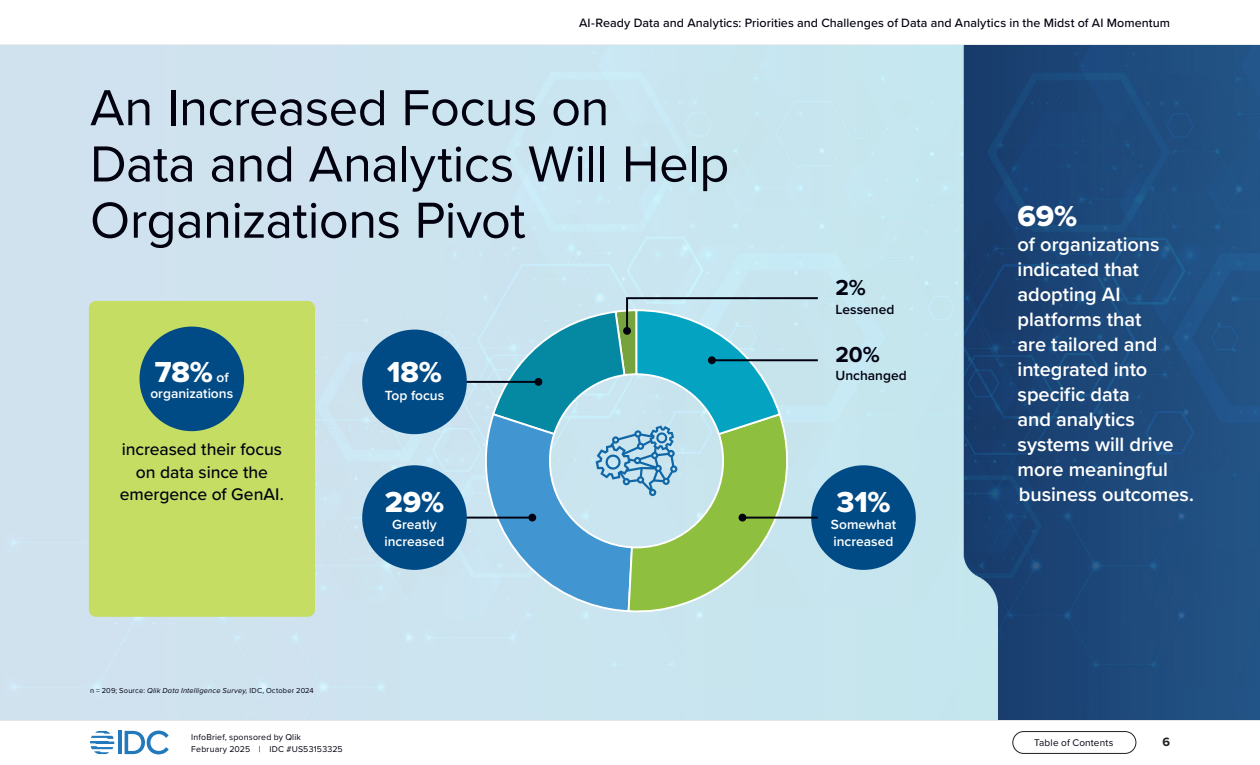
<style>
.page{position:relative;width:1260px;height:765px;background:#fff}
.page>*{position:absolute;margin:0;border:0;box-sizing:border-box;transform-origin:0 0}
.H2_Subsection{font:52.5px/56.2px "Proxima Nova";letter-spacing:-.01em;color:#01010f}
.Figure___Data_label_10pt__R{font:30px "Proxima Nova Extrabld";letter-spacing:-.005em;color:#fff}
.Figure___Key__L{font:700 22.5px "Proxima Nova";color:#01010f}
.Figure___Data_label_10pt__R-2{font:600 20px/25px "Proxima Nova";letter-spacing:-.005em;color:#fff}
.P___Subtitle_text_Medium_18pt{font:500 17.5px/22.5px "Proxima Nova";letter-spacing:-.005em;color:#01010f;text-align:center}
.Figure___Data_label_10pt__R-3{font:600 13.75px/16.2px "Proxima Nova";color:#fff}
.Figure___Key__L-2{font:600 13.75px "Proxima Nova";color:#01010f}
.t1{font:500 12.5px "Proxima Nova";letter-spacing:.005em;color:#01010f}
.t2{font:700 12.5px "Proxima Nova";color:#231f20}
.t3{font:10px "Proxima Nova";letter-spacing:.015em;color:#01010f}
.t4{font:8.75px/12.5px "Proxima Nova";letter-spacing:.02em;color:#01010f}
.Notes_and_sources__L{font:7.5px "Proxima Nova";letter-spacing:.025em;color:#01010f}
.s1{font-family:"Proxima Nova";font-weight:600;font-size:13.75px}
.s2{font-style:italic}
</style>
<div class="page">
<hr style="left:0;top:720px;width:1260px;height:1px;background:#dbdbdb">
<hr style="left:118px;top:731px;width:4px;height:23px;background:#2279bc">
<svg style="left:125px;top:731px;width:44px;height:23px"></svg>
<svg style="left:90px;top:731px;width:24px;height:23px"></svg>
<div style="left:1013px;top:731px;width:123px;height:23px;border:1px solid #231f20;border-radius:11px"></div>
<img style="left:0;top:45px;width:1260px;height:675px">
<div style="left:811px;top:465px;width:105px;height:105px;background:#004b85;border-radius:50%"></div>
<hr style="left:455px;top:517px;width:77px;height:2px;background:#01010f">
<hr style="left:455px;top:381px;width:83px;height:2px;background:#01010f">
<div style="left:362px;top:330px;width:105px;height:104px;background:#004b85;border-radius:50%"></div>
<div style="left:362px;top:465px;width:105px;height:105px;background:#004b85;border-radius:50%"></div>
<div style="left:89px;top:301px;width:226px;height:316px;background:#c6dd64;border-radius:7px"></div>
<div style="left:139px;top:327px;width:105px;height:104px;background:#004b85;border-radius:50%"></div>
<svg style="left:480px;top:296px;width:340px;height:317px;background:#8cc5c6"></svg>
<p class="t1" style="left:579px;top:13px;width:592px">AI-Ready Data and Analytics: Priorities and Challenges of Data and Analytics in the Midst of AI Momentum</p>
<p class="H2_Subsection" style="left:90px;top:77px;width:641px">An Increased Focus on<br>Data and Analytics Will Help<br>Organizations Pivot</p>
<p class="Figure___Data_label_10pt__R" style="left:155px;top:350px;width:75px">78% <span class="s1">of</span></p>
<p class="Figure___Data_label_10pt__R-3" style="left:150px;top:385px;width:84px">organizations</p>
<p class="P___Subtitle_text_Medium_18pt" style="left:120px;top:438px;width:166px">increased their focus on data since the emergence of GenAI.</p>
<p class="Notes_and_sources__L" style="left:90px;top:685px;width:225px">n = 209; Source: <span class="s2">Qlik Data Intelligence Survey,</span> IDC, October 2024</p>
<p class="Figure___Data_label_10pt__R" style="left:387px;top:350px;width:56px">18%</p>
<p class="Figure___Data_label_10pt__R-3" style="left:385px;top:387px;width:61px">Top focus</p>
<p class="Figure___Data_label_10pt__R" style="left:385px;top:480px;width:61px">29%</p>
<p class="Figure___Data_label_10pt__R-3" style="left:385px;top:516px;width:61px;text-align:center">Greatly increased</p>
<p class="Figure___Key__L" style="left:836px;top:271px;width:32px">2%</p>
<p class="Figure___Key__L-2" style="left:836px;top:299px;width:60px">Lessened</p>
<p class="Figure___Key__L" style="left:836px;top:338px;width:46px">20%</p>
<p class="Figure___Key__L-2" style="left:836px;top:365px;width:73px">Unchanged</p>
<p class="Figure___Data_label_10pt__R" style="left:836px;top:480px;width:56px">31%</p>
<p class="Figure___Data_label_10pt__R-3" style="left:831px;top:516px;width:67px">Somewhat increased</p>
<p class="Figure___Data_label_10pt__R" style="left:1018px;top:194px;width:61px">69%</p>
<p class="Figure___Data_label_10pt__R-2" style="left:1018px;top:231px;width:178px">of organizations indicated that adopting AI platforms that<br>are tailored and integrated into specific data<br>and analytics systems will drive more meaningful business outcomes.</p>
<p class="t4" style="left:191px;top:730px;width:153px">InfoBrief, sponsored by Qlik<br>February 2025 | IDC #US53153325</p>
<p class="t3" style="left:1034px;top:735px;width:81px">Table of Contents</p>
<p class="t2" style="left:1162px;top:733px;width:9px">6</p>
</div>
